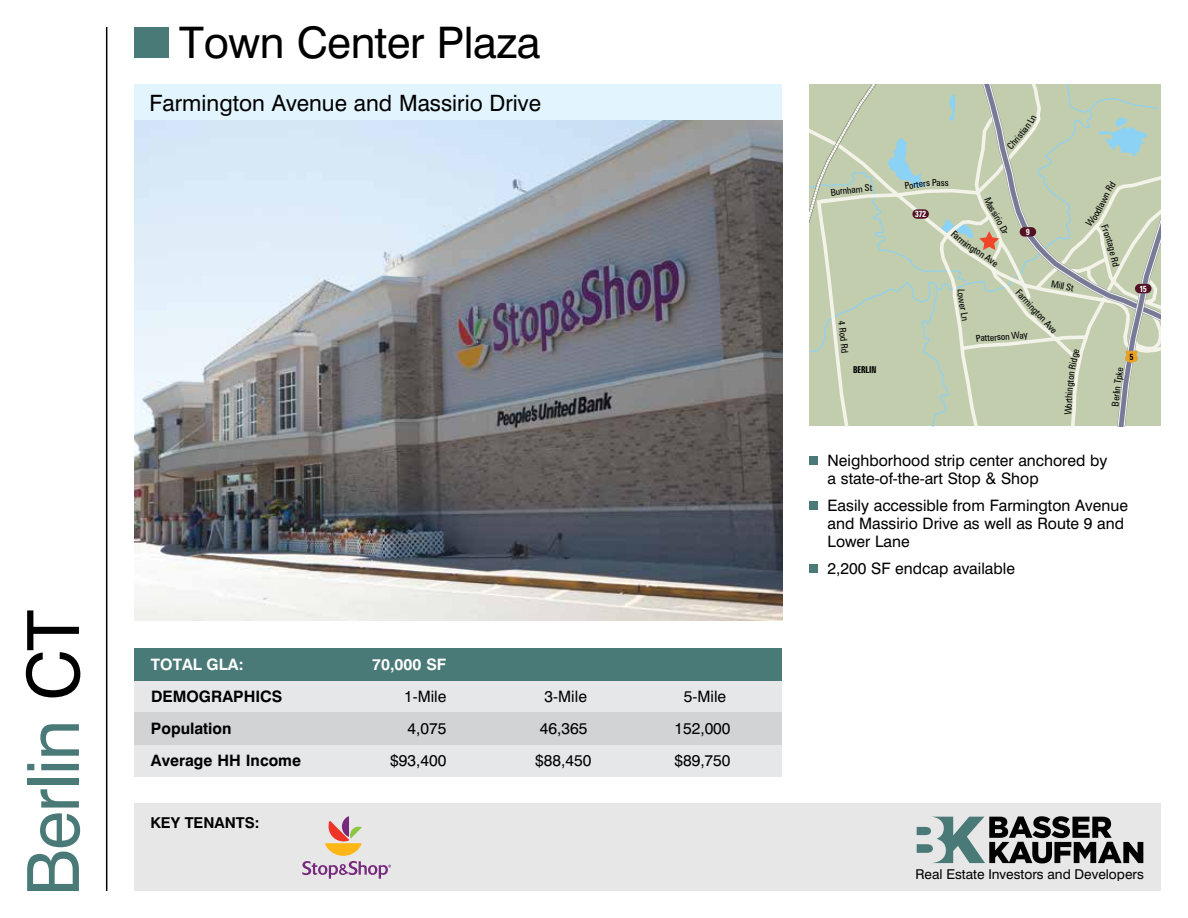
<style>
.page{position:relative;width:1188px;height:918px;background:#fff}
.page>*{position:absolute;margin:0;border:0;box-sizing:border-box;transform-origin:0 0}
.t1{font:72px "Swiss 721 BT";letter-spacing:-.02em;color:#497a77}
.t2{font:43.5px "Swiss 721 BT";letter-spacing:-.01em;color:#000}
.t3{font:22.5px "Swiss 721 BT";color:#000}
.t4{font:15.75px/18px "Swiss 721 BT";color:#000}
.t5{font:700 15.75px "Swiss 721 BT";color:#000}
.t6{font:700 15.75px "Swiss 721 BT";color:#fff}
.t7{font:700 15px "Swiss 721 BT";color:#000}
.t8{font:13.5px "Swiss 721 BT";color:#000}
.t9{font:condensed 9.45px "Zurich BT";color:#000}
.t10{font:700 extra-condensed 9.45px "Zurich BT";letter-spacing:-.005em;color:#000}
.t11{font:700 condensed 8.85px "Zurich BT";color:#fff;scale:.95 1}
.t12{font:700 condensed 8.85px "Zurich BT";color:#000;scale:.95 1}
.s1{color:#000}
</style>
<div class="page">
<div style="left:134px;top:85px;width:648px;height:36px;background:#e2f4fd"></div>
<hr style="left:106px;top:27px;width:1px;height:864px;background:#000">
<div style="left:134px;top:27px;width:35px;height:31px;background:#497a77"></div>
<div style="left:134px;top:803px;width:1027px;height:88px;background:#e7e7e7"></div>
<div style="left:134px;top:680px;width:648px;height:32px;background:#e6e7e8"></div>
<div style="left:134px;top:744px;width:648px;height:32px;background:#e6e7e8"></div>
<div style="left:134px;top:712px;width:648px;height:32px;background:#d1d3d4"></div>
<div style="left:134px;top:648px;width:648px;height:32px;background:#497a77"></div>
<svg style="left:809px;top:85px;width:276px;height:341px;background:#c4cfb2"></svg>
<svg style="left:979px;top:85px;width:106px;height:248px;background:#c2ccb3"></svg>
<svg style="left:989px;top:258px;width:8px;height:9px"></svg>
<svg style="left:1071px;top:353px;width:8px;height:9px"></svg>
<svg style="left:1023px;top:297px;width:21px;height:22px"></svg>
<div style="left:1020px;top:227px;width:16px;height:10px;background:#521224;border-radius:5px"></div>
<svg style="left:912px;top:209px;width:17px;height:10px"></svg>
<svg style="left:917px;top:816px;width:226px;height:47px"></svg>
<img style="left:134px;top:121px;width:648px;height:500px">
<div style="left:809px;top:456px;width:9px;height:9px;background:#497a77"></div>
<div style="left:809px;top:501px;width:9px;height:9px;background:#497a77"></div>
<div style="left:809px;top:564px;width:9px;height:8px;background:#497a77"></div>
<svg style="left:302px;top:816px;width:89px;height:63px"></svg>
<svg style="left:976px;top:335px;width:5px;height:7px"></svg>
<svg style="left:1011px;top:332px;width:17px;height:8px"></svg>
<svg style="left:984px;top:197px;width:9px;height:8px"></svg>
<svg style="left:941px;top:218px;width:67px;height:32px;background:#cacbb7"></svg>
<svg style="left:809px;top:85px;width:118px;height:213px;background:#c1ceb3"></svg>
<svg style="left:1027px;top:115px;width:10px;height:9px"></svg>
<svg style="left:1064px;top:407px;width:8px;height:8px"></svg>
<svg style="left:1085px;top:85px;width:76px;height:341px;background:#c0cbb3"></svg>
<h2 class="t2" style="left:179px;top:16px;width:363px">Town Center Plaza</h2>
<h3 class="t3" style="left:149px;top:89px;width:393px">Farmington Avenue and Massirio Drive</h3>
<h1 class="t1" style="left:10px;top:897px;width:288px;rotate:-90deg">Berlin <span class="s1">CT</span></h1>
<p class="t6" style="left:151px;top:655px;width:94px">TOTAL GLA:</p>
<p class="t6" style="left:372px;top:655px;width:75px">70,000 SF</p>
<p class="t5" style="left:151px;top:687px;width:133px">DEMOGRAPHICS</p>
<p class="t4" style="left:404px;top:688px;width:44px">1-Mile</p>
<p class="t4" style="left:545px;top:688px;width:44px">3-Mile</p>
<p class="t4" style="left:684px;top:688px;width:44px">5-Mile</p>
<p class="t5" style="left:151px;top:719px;width:82px">Population</p>
<p class="t4" style="left:408px;top:720px;width:40px">4,075</p>
<p class="t4" style="left:540px;top:720px;width:49px">46,365</p>
<p class="t4" style="left:674px;top:720px;width:58px">152,000</p>
<p class="t5" style="left:151px;top:751px;width:152px">Average HH Income</p>
<p class="t4" style="left:390px;top:752px;width:58px">$93,400</p>
<p class="t4" style="left:535px;top:752px;width:58px">$88,450</p>
<p class="t4" style="left:674px;top:752px;width:58px">$89,750</p>
<p class="t7" style="left:150px;top:814px;width:111px">KEY TENANTS:</p>
<p class="t9" style="left:830px;top:187px;width:34px;rotate:-7deg">Burnham</p>
<p class="t9" style="left:847px;top:320px;width:33px;rotate:84deg">4 Rod Rd</p>
<p class="t10" style="left:853px;top:364px;width:25px">BERLIN</p>
<p class="t9" style="left:904px;top:180px;width:23px;rotate:-7deg">Porter</p>
<p class="t9" style="left:926px;top:177px;width:24px;rotate:-1deg">s Pass</p>
<p class="t11" style="left:915px;top:209px;width:13px">372</p>
<p class="t9" style="left:1016px;top:131px;width:15px;rotate:-52deg">tian</p>
<p class="t9" style="left:1005px;top:144px;width:20px;rotate:-49deg">Chris</p>
<p class="t9" style="left:995px;top:201px;width:18px;rotate:59deg">assir</p>
<p class="t11" style="left:1026px;top:226px;width:6px">9</p>
<p class="t9" style="left:956px;top:228px;width:19px;rotate:41deg">Farm</p>
<p class="t9" style="left:969px;top:239px;width:19px;rotate:32deg">ingto</p>
<p class="t9" style="left:984px;top:248px;width:22px;rotate:34deg">n Ave</p>
<p class="t9" style="left:966px;top:291px;width:30px;rotate:80deg">ower Ln</p>
<p class="t9" style="left:967px;top:289px;width:6px;rotate:90deg">L</p>
<p class="t9" style="left:1052px;top:278px;width:24px;rotate:10deg">Mill St</p>
<p class="t9" style="left:1022px;top:287px;width:57px;rotate:47deg">Farmington Ave</p>
<p class="t9" style="left:980px;top:332px;width:31px;rotate:-3deg">atterson</p>
<p class="t9" style="left:1066px;top:368px;width:22px;rotate:-78deg">Ridge</p>
<p class="t9" style="left:1063px;top:391px;width:22px;rotate:-84deg">ngton</p>
<p class="t9" style="left:1063px;top:407px;width:18px;rotate:-88deg">orthi</p>
<p class="t9" style="left:1090px;top:213px;width:16px;rotate:-62deg">odla</p>
<p class="t9" style="left:1110px;top:223px;width:20px;rotate:69deg">Front</p>
<p class="t9" style="left:1116px;top:241px;width:22px;rotate:77deg">age R</p>
<p class="t11" style="left:1139px;top:283px;width:10px">15</p>
<p class="t12" style="left:1129px;top:351px;width:6px">5</p>
<p class="t9" style="left:1112px;top:383px;width:18px;rotate:-81deg">Tpke</p>
<p class="t9" style="left:1110px;top:406px;width:22px;rotate:-84deg">Berlin</p>
<p class="t4" style="left:828px;top:451px;width:281px">Neighborhood strip center anchored by a state-of-the-art Stop &amp; Shop</p>
<p class="t4" style="left:828px;top:496px;width:302px">Easily accessible from Farmington Avenue and Massirio Drive as well as Route 9 and<br>Lower Lane</p>
<p class="t4" style="left:828px;top:559px;width:189px">2,200 SF endcap available</p>
<p class="t8" style="left:916px;top:866px;width:230px">Real Estate Investors and Developers</p>
</div>
